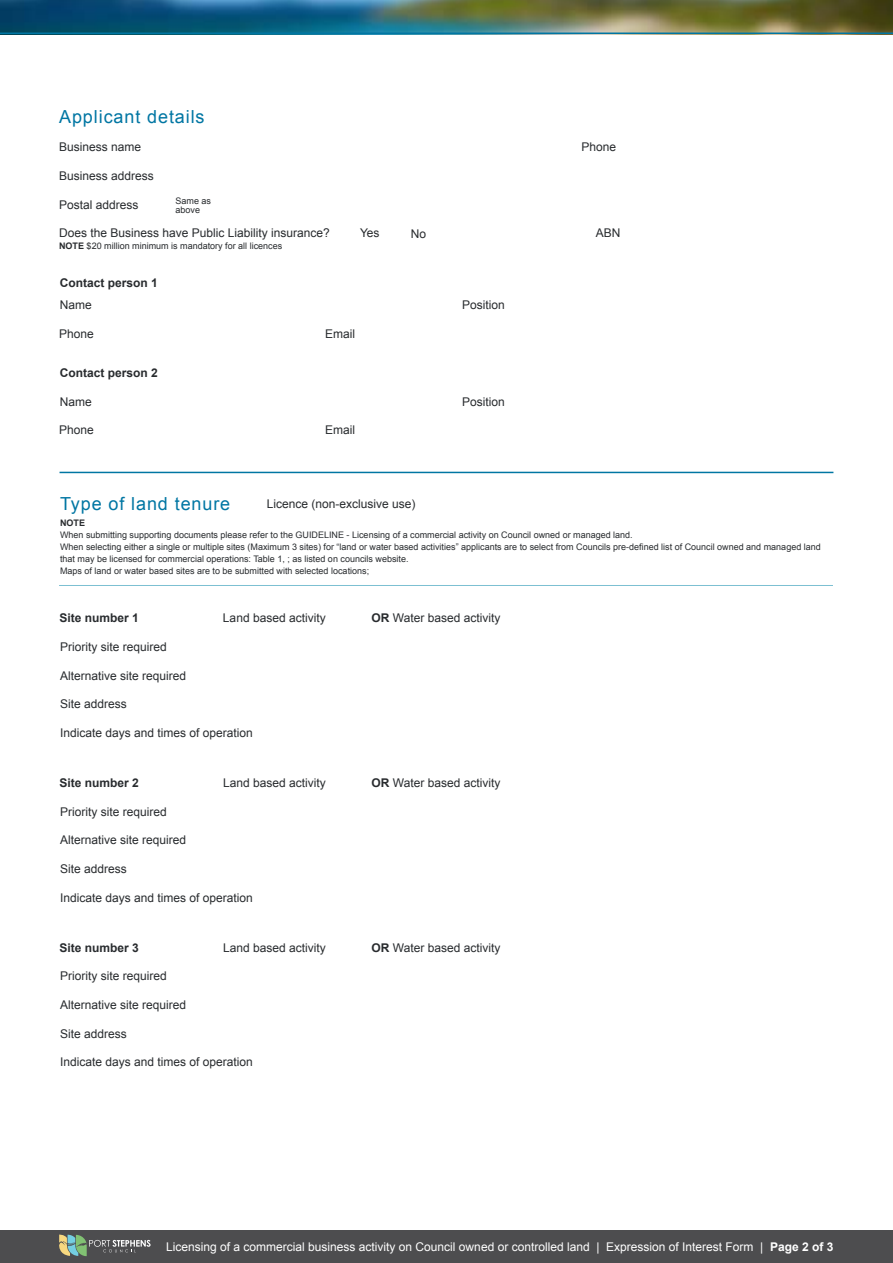
<style>
.page{position:relative;width:893px;height:1263px;background:#fff}
.page>*{position:absolute;margin:0;border:0;box-sizing:border-box;transform-origin:0 0}
.t1{font:18px "Arial";letter-spacing:.05em;color:#0076a3}
.t2{font:12px "Arial";color:#282b2e}
.t3{font:12px "Arial";color:#fff}
.t4{font:700 12px "Arial";color:#282b2e}
.t5{font:9px/12px "Arial";color:#282b2e}
.t6{font:700 9px "Arial";color:#282b2e}
.s1{font-weight:700}
</style>
<div class="page">
<img style="left:0;top:0;width:893px;height:33px">
<div style="left:0;top:1230px;width:893px;height:33px;background:#4d4d4f"></div>
<svg style="left:59px;top:1234px;width:92px;height:22px"></svg>
<hr style="left:0;top:33px;width:893px;height:1px;background:#0076a3">
<hr style="left:59px;top:585px;width:774px;height:1px;background:#7dc0d2">
<hr style="left:60px;top:472px;width:773px;height:1px;background:#0076a3">
<h1 class="t1" style="left:59px;top:105px;width:147px">Applicant details</h1>
<p class="t2" style="left:59px;top:139px;width:84px">Business name</p>
<p class="t2" style="left:582px;top:139px;width:36px">Phone</p>
<p class="t2" style="left:59px;top:168px;width:96px">Business address</p>
<p class="t2" style="left:59px;top:197px;width:81px">Postal address</p>
<p class="t5" style="left:176px;top:196px;width:37px;line-height:9px">Same as above</p>
<p class="t2" style="left:59px;top:225px;width:272px">Does the Business have Public Liability insurance?</p>
<p class="t2" style="left:360px;top:225px;width:21px">Yes</p>
<p class="t2" style="left:596px;top:225px;width:26px">ABN</p>
<p class="t5" style="left:59px;top:240px;width:225px"><span class="s1">NOTE</span> $20 million minimum is mandatory for all licences</p>
<p class="t2" style="left:411px;top:226px;width:17px">No</p>
<p class="t4" style="left:60px;top:275px;width:100px">Contact person 1</p>
<p class="t2" style="left:60px;top:297px;width:34px">Name</p>
<p class="t2" style="left:462px;top:297px;width:44px">Position</p>
<p class="t2" style="left:59px;top:326px;width:36px">Phone</p>
<p class="t2" style="left:325px;top:326px;width:31px">Email</p>
<p class="t4" style="left:60px;top:365px;width:100px">Contact person 2</p>
<p class="t2" style="left:60px;top:393px;width:34px">Name</p>
<p class="t2" style="left:462px;top:393px;width:44px">Position</p>
<p class="t2" style="left:59px;top:422px;width:36px">Phone</p>
<p class="t2" style="left:325px;top:422px;width:31px">Email</p>
<h1 class="t1" style="left:60px;top:492px;width:172px">Type of land tenure</h1>
<p class="t2" style="left:267px;top:496px;width:150px">Licence (non-exclusive use)</p>
<p class="t6" style="left:60px;top:517px;width:27px">NOTE</p>
<p class="t5" style="left:60px;top:529px;width:762px">When submitting supporting documents please refer to the GUIDELINE - Licensing of a commercial activity on Council owned or managed land.<br>When selecting either a single or multiple sites (Maximum 3 sites) for “land or water based activities” applicants are to select from Councils pre-defined list of Council owned and managed land that may be licensed for commercial operations: Table 1, ; as listed on councils website.<br>Maps of land or water based sites are to be submitted with selected locations;</p>
<p class="t4" style="left:60px;top:610px;width:81px">Site number 1</p>
<p class="t2" style="left:223px;top:610px;width:104px">Land based activity</p>
<p class="t2" style="left:372px;top:610px;width:130px"><span class="s1">OR</span> Water based activity</p>
<p class="t2" style="left:60px;top:639px;width:108px">Priority site required</p>
<p class="t2" style="left:60px;top:667px;width:128px">Alternative site required</p>
<p class="t2" style="left:60px;top:696px;width:68px">Site address</p>
<p class="t2" style="left:60px;top:725px;width:194px">Indicate days and times of operation</p>
<p class="t4" style="left:60px;top:775px;width:81px">Site number 2</p>
<p class="t2" style="left:223px;top:775px;width:104px">Land based activity</p>
<p class="t2" style="left:372px;top:775px;width:130px"><span class="s1">OR</span> Water based activity</p>
<p class="t2" style="left:60px;top:803px;width:108px">Priority site required</p>
<p class="t2" style="left:60px;top:832px;width:128px">Alternative site required</p>
<p class="t2" style="left:60px;top:861px;width:68px">Site address</p>
<p class="t2" style="left:60px;top:889px;width:194px">Indicate days and times of operation</p>
<p class="t4" style="left:60px;top:939px;width:81px">Site number 3</p>
<p class="t2" style="left:223px;top:939px;width:104px">Land based activity</p>
<p class="t2" style="left:372px;top:939px;width:130px"><span class="s1">OR</span> Water based activity</p>
<p class="t2" style="left:60px;top:968px;width:108px">Priority site required</p>
<p class="t2" style="left:60px;top:997px;width:128px">Alternative site required</p>
<p class="t2" style="left:60px;top:1025px;width:68px">Site address</p>
<p class="t2" style="left:60px;top:1054px;width:194px">Indicate days and times of operation</p>
<p class="t3" style="left:166px;top:1239px;width:669px">Licensing of a commercial business activity on Council owned or controlled land | Expression of Interest Form | <span class="s1">Page 2 of 3</span></p>
</div>
